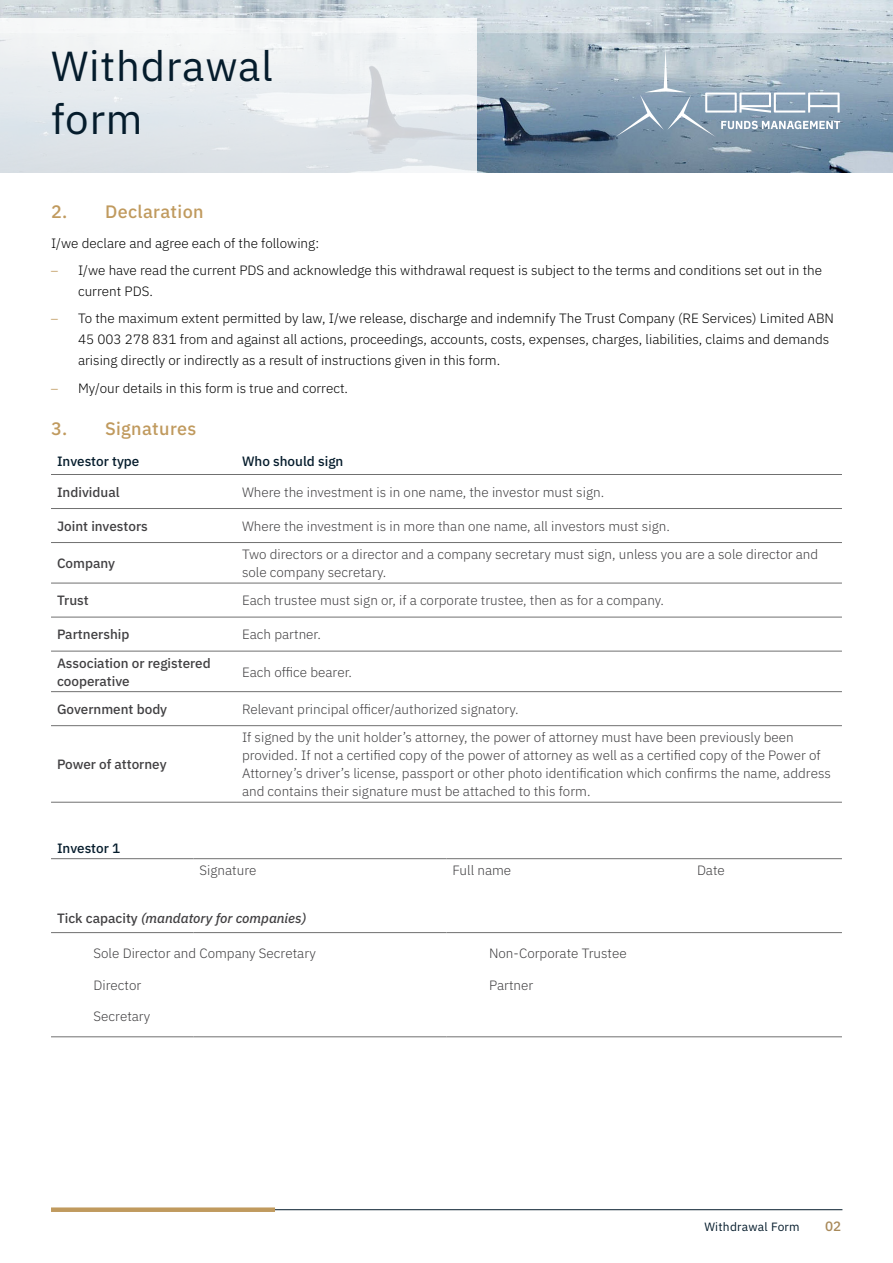
<style>
.page{position:relative;width:893px;height:1263px;background:#fff}
.page>*{position:absolute;margin:0;border:0;box-sizing:border-box;transform-origin:0 0}
.t1{font:42px/52.5px "IBM Plex Sans";letter-spacing:.02em;color:#051c2c}
.t2{font:500 18px "IBM Plex Sans";letter-spacing:.02em;color:#c09a5e}
.t3{font:300 13.5px/18px "IBM Plex Sans";color:#414042}
.t4{font:300 13.5px/21px "IBM Plex Sans";color:#000}
.t5{font:500 13.5px/18px "IBM Plex Sans";color:#414042}
.t6{font:italic 500 13.5px "IBM Plex Sans";color:#414042}
.t7{font:500 13.5px "IBM Plex Sans";color:#051c2c}
.t8{font:500 13.5px "IBM Plex Sans";color:#a98a5b}
.t9{font:12px "IBM Plex Sans";letter-spacing:.02em;color:#051c2c}
.s1{font-family:"Helvetica Neue LT Std";color:#c09a5e}
.s2{font-style:normal}
</style>
<div class="page">
<hr style="left:60px;top:1209px;width:782px;height:1px;background:#051c2c">
<div style="left:51px;top:1207px;width:224px;height:5px;background:#c09a5e"></div>
<img style="left:0;top:0;width:893px;height:172px">
<svg style="left:615px;top:48px;width:225px;height:89px;background:#a3b5c4"></svg>
<svg style="left:0;top:18px;width:476px;height:155px"></svg>
<hr style="left:51px;top:508px;width:185px;height:1px;background:#707070">
<hr style="left:236px;top:508px;width:606px;height:1px;background:#707070">
<hr style="left:51px;top:542px;width:185px;height:1px;background:#707070">
<hr style="left:236px;top:542px;width:606px;height:1px;background:#707070">
<hr style="left:51px;top:583px;width:185px;height:1px;background:#707070">
<hr style="left:236px;top:583px;width:606px;height:1px;background:#707070">
<hr style="left:51px;top:617px;width:185px;height:1px;background:#707070">
<hr style="left:236px;top:617px;width:606px;height:1px;background:#707070">
<hr style="left:51px;top:651px;width:185px;height:1px;background:#707070">
<hr style="left:236px;top:651px;width:606px;height:1px;background:#707070">
<hr style="left:51px;top:691px;width:185px;height:1px;background:#707070">
<hr style="left:236px;top:691px;width:606px;height:1px;background:#707070">
<hr style="left:51px;top:725px;width:185px;height:1px;background:#707070">
<hr style="left:236px;top:725px;width:606px;height:1px;background:#707070">
<hr style="left:51px;top:802px;width:185px;height:1px;background:#707070">
<hr style="left:236px;top:802px;width:606px;height:1px;background:#707070">
<hr style="left:51px;top:474px;width:185px;height:1px;background:#707070">
<hr style="left:236px;top:474px;width:606px;height:1px;background:#707070">
<hr style="left:51px;top:932px;width:142px;height:1px;background:#707070">
<hr style="left:193px;top:932px;width:253px;height:1px;background:#707070">
<hr style="left:446px;top:932px;width:245px;height:1px;background:#707070">
<hr style="left:691px;top:932px;width:151px;height:1px;background:#707070">
<hr style="left:51px;top:1036px;width:142px;height:1px;background:#707070">
<hr style="left:193px;top:1036px;width:253px;height:1px;background:#707070">
<hr style="left:446px;top:1036px;width:245px;height:1px;background:#707070">
<hr style="left:691px;top:1036px;width:151px;height:1px;background:#707070">
<hr style="left:51px;top:858px;width:142px;height:1px;background:#707070">
<hr style="left:193px;top:858px;width:253px;height:1px;background:#707070">
<hr style="left:446px;top:858px;width:245px;height:1px;background:#707070">
<hr style="left:691px;top:858px;width:151px;height:1px;background:#707070">
<h1 class="t1" style="left:51px;top:37px;width:223px">Withdrawal form</h1>
<h2 class="t2" style="left:51px;top:198px;width:154px">2. Declaration</h2>
<p class="t4" style="left:51px;top:231px;width:270px">I/we declare and agree each of the following:</p>
<p class="t4" style="left:78px;top:259px;width:746px;text-indent:-27px"><span class="s1">–</span> I/we have read the current PDS and acknowledge this withdrawal request is subject to the terms and conditions set out in the current PDS.</p>
<p class="t4" style="left:78px;top:307px;width:758px;text-indent:-27px"><span class="s1">–</span> To the maximum extent permitted by law, I/we release, discharge and indemnify The Trust Company (RE Services) Limited ABN<br>45 003 278 831 from and against all actions, proceedings, accounts, costs, expenses, charges, liabilities, claims and demands arising directly or indirectly as a result of instructions given in this form.</p>
<p class="t4" style="left:51px;top:376px;width:299px"><span class="s1">–</span> My/our details in this form is true and correct.</p>
<h2 class="t2" style="left:51px;top:415px;width:147px">3. Signatures</h2>
<p class="t7" style="left:57px;top:451px;width:84px">Investor type</p>
<p class="t7" style="left:242px;top:451px;width:103px">Who should sign</p>
<p class="t5" style="left:57px;top:482px;width:64px">Individual</p>
<p class="t3" style="left:242px;top:482px;width:364px">Where the investment is in one name, the investor must sign.</p>
<p class="t5" style="left:57px;top:516px;width:92px">Joint investors</p>
<p class="t3" style="left:242px;top:516px;width:429px">Where the investment is in more than one name, all investors must sign.</p>
<p class="t5" style="left:57px;top:553px;width:60px">Company</p>
<p class="t3" style="left:242px;top:544px;width:578px">Two directors or a director and a company secretary must sign, unless you are a sole director and sole company secretary.</p>
<p class="t5" style="left:57px;top:590px;width:33px">Trust</p>
<p class="t3" style="left:242px;top:590px;width:423px">Each trustee must sign or, if a corporate trustee, then as for a company.</p>
<p class="t5" style="left:57px;top:624px;width:74px">Partnership</p>
<p class="t3" style="left:242px;top:624px;width:80px">Each partner.</p>
<p class="t5" style="left:57px;top:653px;width:155px">Association or registered cooperative</p>
<p class="t3" style="left:242px;top:662px;width:111px">Each office bearer.</p>
<p class="t5" style="left:57px;top:699px;width:112px">Government body</p>
<p class="t3" style="left:242px;top:699px;width:278px">Relevant principal officer/authorized signatory.</p>
<p class="t5" style="left:57px;top:754px;width:111px">Power of attorney</p>
<p class="t7" style="left:57px;top:837px;width:65px">Investor 1</p>
<p class="t3" style="left:242px;top:727px;width:590px">If signed by the unit holder’s attorney, the power of attorney must have been previously been provided. If not a certified copy of the power of attorney as well as a certified copy of the Power of Attorney’s driver’s license, passport or other photo identification which confirms the name, address and contains their signature must be attached to this form.</p>
<p class="t3" style="left:199px;top:860px;width:59px">Signature</p>
<p class="t3" style="left:452px;top:860px;width:60px">Full name</p>
<p class="t3" style="left:697px;top:860px;width:29px">Date</p>
<p class="t6" style="left:57px;top:908px;width:251px"><span class="s2">Tick capacity</span> (mandatory for companies)</p>
<p class="t3" style="left:94px;top:943px;width:224px">Sole Director and Company Secretary</p>
<p class="t3" style="left:94px;top:975px;width:49px">Director</p>
<p class="t3" style="left:94px;top:1006px;width:58px">Secretary</p>
<p class="t3" style="left:489px;top:943px;width:139px">Non-Corporate Trustee</p>
<p class="t3" style="left:489px;top:975px;width:46px">Partner</p>
<p class="t9" style="left:704px;top:1217px;width:97px">Withdrawal Form</p>
<p class="t8" style="left:825px;top:1216px;width:18px">02</p>
</div>
